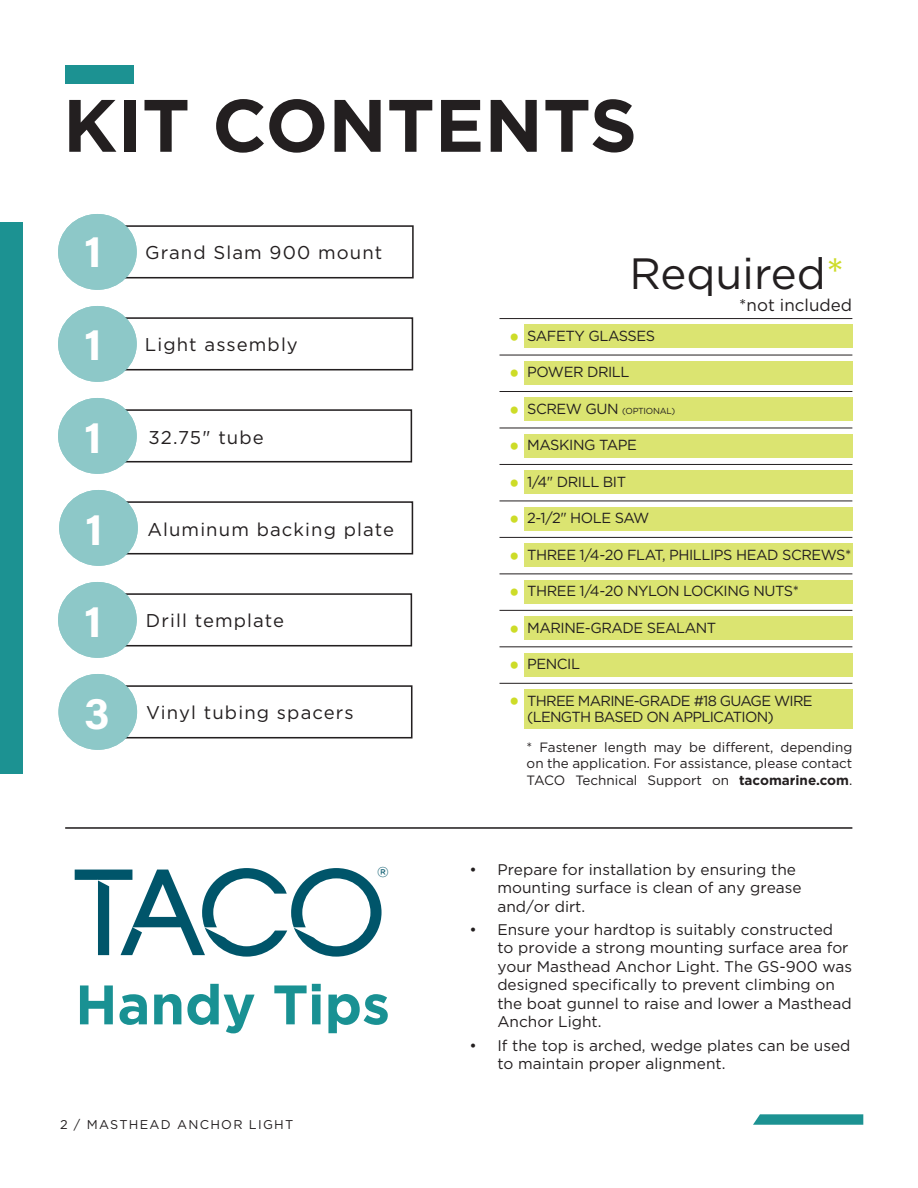
<style>
.page{position:relative;width:918px;height:1188px;background:#fff}
.page>*{position:absolute;margin:0;border:0;box-sizing:border-box;transform-origin:0 0}
.Titles{font:700 74.1px "Gotham";color:#231f20}
.Smaller_Titles{font:700 55.5px "Gotham";color:#199193}
.Titles-2{font:700 45px "Acumin Pro";color:#fff}
.Smaller_Titles-2{font:43.8px "Gotham";color:#231f20}
.Subheading{font:18.45px "Gotham";letter-spacing:.06em;color:#231f20}
.Body_Text{font:16.95px "Gotham";color:#231f20}
.t1{font:15.45px/18.5px "Gotham";color:#231f20}
.t2{font:14.55px "Gotham";letter-spacing:-.03em;color:#231f20}
.t3{font:14.55px/16px "Gotham";letter-spacing:-.05em;color:#231f20}
.t4{font:14.1px "Gotham";color:#00556a}
.Body_Text-2{font:13.5px/16.2px "Gotham";color:#231f20;text-align:justify}
.t5{font:12.75px "Gotham";letter-spacing:.1em;color:#231f20}
.t6{font:8.7px "Gotham";letter-spacing:-.03em;color:#231f20}
.s1{color:#cddc28}
.s2{font-family:"Source Sans Pro";font-weight:700;font-size:26.25px;color:#cddc28}
.s3{font-size:14.55px}
.s4{font-weight:700}
</style>
<div class="page">
<div style="left:65px;top:65px;width:68px;height:19px;background:#1c9292"></div>
<div style="left:0;top:223px;width:22px;height:551px;background:#1c9292"></div>
<svg style="left:126px;top:225px;width:288px;height:54px"></svg>
<svg style="left:753px;top:1114px;width:110px;height:11px"></svg>
<hr style="left:65px;top:827px;width:787px;height:2px;background:#231f20">
<svg style="left:126px;top:409px;width:287px;height:54px"></svg>
<svg style="left:126px;top:317px;width:288px;height:54px"></svg>
<div style="left:58px;top:214px;width:79px;height:76px;background:#8dc8c8;border-radius:50%"></div>
<div style="left:524px;top:325px;width:328px;height:23px;background:#dbe471"></div>
<hr style="left:500px;top:318px;width:352px;height:1px;background:#231f20">
<div style="left:524px;top:361px;width:328px;height:24px;background:#dbe471"></div>
<hr style="left:500px;top:355px;width:352px;height:1px;background:#231f20">
<div style="left:524px;top:398px;width:328px;height:23px;background:#dbe471"></div>
<hr style="left:500px;top:391px;width:352px;height:1px;background:#231f20">
<div style="left:524px;top:434px;width:328px;height:24px;background:#dbe471"></div>
<hr style="left:500px;top:428px;width:352px;height:1px;background:#231f20">
<div style="left:524px;top:471px;width:328px;height:23px;background:#dbe471"></div>
<hr style="left:500px;top:464px;width:352px;height:1px;background:#231f20">
<div style="left:524px;top:507px;width:328px;height:23px;background:#dbe471"></div>
<hr style="left:500px;top:501px;width:352px;height:1px;background:#231f20">
<div style="left:524px;top:544px;width:328px;height:23px;background:#dbe471"></div>
<hr style="left:500px;top:537px;width:352px;height:1px;background:#231f20">
<div style="left:524px;top:580px;width:328px;height:23px;background:#dbe471"></div>
<hr style="left:500px;top:574px;width:352px;height:1px;background:#231f20">
<div style="left:524px;top:617px;width:328px;height:23px;background:#dbe471"></div>
<hr style="left:500px;top:610px;width:352px;height:1px;background:#231f20">
<div style="left:524px;top:653px;width:328px;height:23px;background:#dbe471"></div>
<hr style="left:500px;top:646px;width:352px;height:1px;background:#231f20">
<div style="left:524px;top:690px;width:328px;height:39px;background:#dbe471"></div>
<hr style="left:500px;top:683px;width:352px;height:1px;background:#231f20">
<div style="left:58px;top:306px;width:79px;height:76px;background:#8dc8c8;border-radius:50%"></div>
<div style="left:58px;top:398px;width:79px;height:76px;background:#8dc8c8;border-radius:50%"></div>
<svg style="left:75px;top:868px;width:307px;height:89px"></svg>
<svg style="left:127px;top:501px;width:287px;height:54px"></svg>
<div style="left:59px;top:490px;width:79px;height:76px;background:#8dc8c8;border-radius:50%"></div>
<svg style="left:126px;top:593px;width:287px;height:54px"></svg>
<div style="left:58px;top:582px;width:79px;height:76px;background:#8dc8c8;border-radius:50%"></div>
<svg style="left:126px;top:685px;width:287px;height:54px"></svg>
<div style="left:58px;top:674px;width:79px;height:76px;background:#8dc8c8;border-radius:50%"></div>
<p class="Titles" style="left:63px;top:76px;width:576px">KIT CONTENTS</p>
<p class="Titles-2" style="left:84px;top:219px;width:19px">1</p>
<p class="Subheading" style="left:145px;top:241px;width:239px">Grand Slam 900 mount</p>
<p class="Smaller_Titles-2" style="left:629px;top:246px;width:217px">Required<span class="s1">*</span></p>
<p class="Body_Text" style="left:739px;top:294px;width:114px">*not included</p>
<p class="Titles-2" style="left:84px;top:313px;width:19px">1</p>
<p class="t2" style="left:510px;top:326px;width:147px"><span class="s2">•</span> SAFETY GLASSES</p>
<p class="t2" style="left:510px;top:363px;width:121px"><span class="s2">•</span> POWER DRILL</p>
<p class="t6" style="left:510px;top:405px;width:167px"><span class="s2">•</span> <span class="s3">SCREW GUN</span> (OPTIONAL)</p>
<p class="t2" style="left:510px;top:436px;width:129px"><span class="s2">•</span> MASKING TAPE</p>
<p class="t2" style="left:510px;top:472px;width:118px"><span class="s2">•</span> 1/4" DRILL BIT</p>
<p class="t2" style="left:510px;top:509px;width:141px"><span class="s2">•</span> 2-1/2" H OLE SAW</p>
<p class="t2" style="left:510px;top:545px;width:343px"><span class="s2">•</span> TH REE 1/4-20 FLAT, PH ILLIPS H EAD SCREWS*</p>
<p class="t2" style="left:510px;top:582px;width:291px"><span class="s2">•</span> TH REE 1/4-20 NYLON LOCKING NUTS*</p>
<p class="t2" style="left:510px;top:618px;width:208px"><span class="s2">•</span> MARINE-GRADE SEALANT</p>
<p class="t2" style="left:510px;top:655px;width:72px"><span class="s2">•</span> PENCIL</p>
<p class="t3" style="left:527px;top:692px;width:287px;text-indent:-18px"><span class="s2">•</span> TH REE MARINE-GRADE #18 GUAGE WIRE (LENGTH BASED ON APPLICATION)</p>
<p class="Subheading" style="left:145px;top:333px;width:155px">Light assembly</p>
<p class="Titles-2" style="left:84px;top:405px;width:19px">1</p>
<p class="Subheading" style="left:148px;top:425px;width:117px">32.75" tube</p>
<p class="Titles-2" style="left:85px;top:497px;width:19px">1</p>
<p class="Subheading" style="left:147px;top:517px;width:248px">Aluminum backing plate</p>
<p class="Titles-2" style="left:84px;top:589px;width:19px">1</p>
<p class="Subheading" style="left:146px;top:609px;width:140px">Drill template</p>
<p class="Titles-2" style="left:84px;top:681px;width:27px">3</p>
<p class="Subheading" style="left:146px;top:701px;width:209px">Vinyl tubing spacers</p>
<p class="t4" style="left:377px;top:865px;width:13px">®</p>
<p class="Smaller_Titles" style="left:75px;top:968px;width:316px">Handy Tips</p>
<p class="t5" style="left:60px;top:1117px;width:50px">2 / Mast</p>
<p class="t5" style="left:129px;top:1117px;width:22px">head</p>
<p class="t5" style="left:177px;top:1117px;width:56px">Anchor</p>
<p class="t5" style="left:249px;top:1117px;width:43px">Light</p>
<p class="Body_Text-2" style="left:527px;top:739px;width:327px">* Fastener length may be different, depending on the application. For assistance, please contact TACO Technical Support on <span class="s4">tacomarine.com</span>.</p>
<p class="t1" style="left:497px;top:860px;width:306px;text-indent:-28px">• Prepare for installation by ensuring the mounting surface is clean of any grease and/or dirt.</p>
<p class="t1" style="left:497px;top:920px;width:356px;text-indent:-28px">• Ensure your hardtop is suitably constructed to provide a strong mounting surface area for your Masthead Anchor Light. The GS-900 was designed specifically to prevent climbing on the boat gunnel to raise and lower a Masthead Anchor Light.</p>
<p class="t1" style="left:497px;top:1036px;width:355px;text-indent:-28px">• If the top is arched, wedge plates can be used to maintain proper alignment.</p>
</div>
